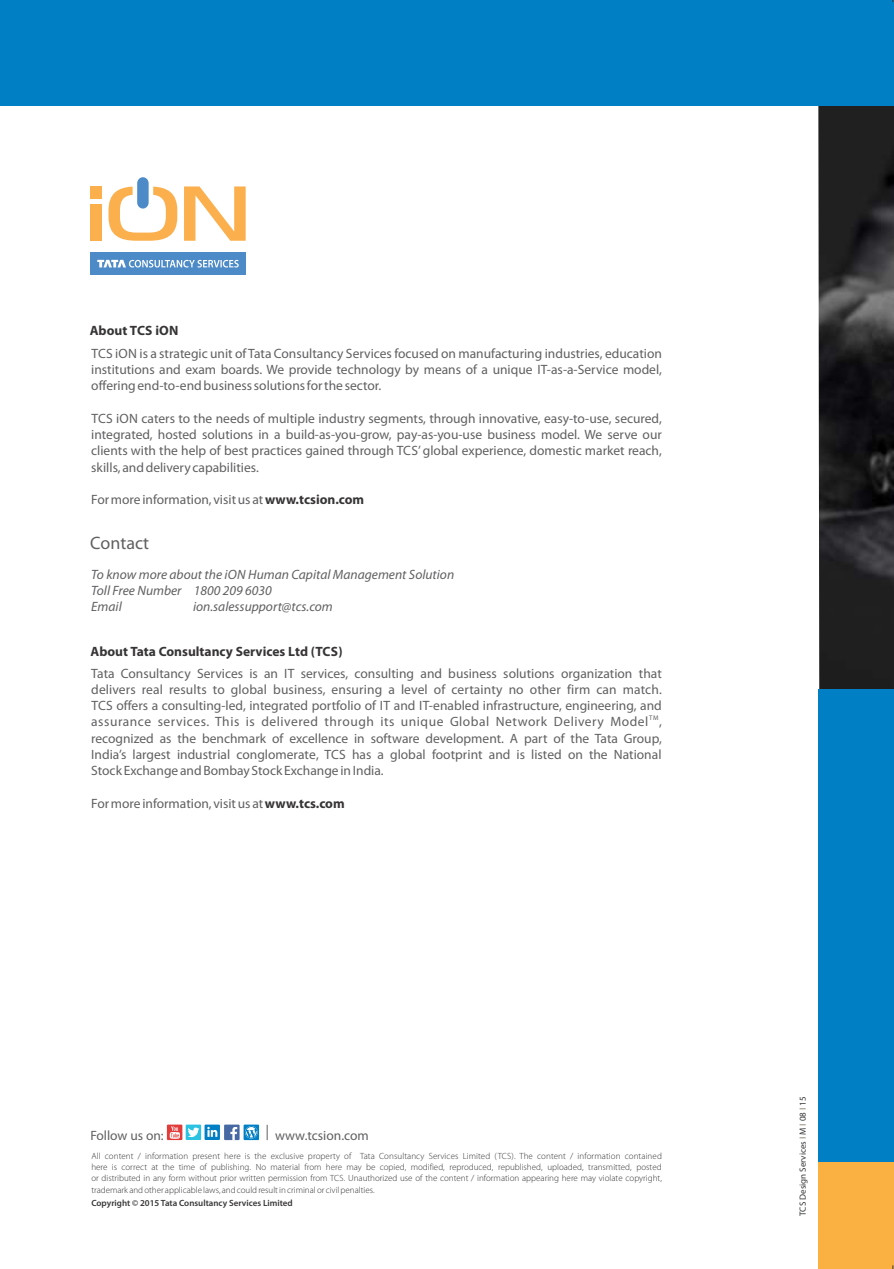
<style>
.page{position:relative;width:894px;height:1269px;background:#fff}
.page>*{position:absolute;margin:0;border:0;box-sizing:border-box;transform-origin:0 0}
.t1{font:18px "Myriad Pro";color:#606062}
.t2{font:13.5px/16.2px "Myriad Pro";color:#606062;text-align:justify}
.t3{font:italic 13.5px/16.2px "Myriad Pro";color:#606062}
.t4{font:700 13.5px "Myriad Pro";color:#373435}
.t5{font:300 9px/11.2px "Myriad Pro";color:#373435;text-align:justify}
.t6{font:600 9px "Myriad Pro";color:#373435}
.t7{font:9px "Myriad Pro";color:#37383a}
.t8{font:700 9px "Myriad Pro";color:#b2aba2}
.t9{font:6.75px "Myriad Pro";color:#606062}
.s1{font-weight:700;color:#373435}
</style>
<div class="page">
<img style="left:818px;top:106px;width:75px;height:583px">
<div style="left:0;top:0;width:893px;height:106px;background:#007fc5"></div>
<div style="left:818px;top:689px;width:75px;height:473px;background:#007fc5"></div>
<div style="left:818px;top:1162px;width:75px;height:107px;background:#fbb141"></div>
<svg style="left:108px;top:187px;width:69px;height:54px"></svg>
<div style="left:137px;top:177px;width:12px;height:31px;background:#4c8bc7;border-radius:6px"></div>
<div style="left:90px;top:204px;width:12px;height:37px;background:#fbaf4d"></div>
<svg style="left:184px;top:186px;width:61px;height:55px"></svg>
<div style="left:90px;top:186px;width:12px;height:13px;background:#fbaf4d"></div>
<div style="left:90px;top:252px;width:155px;height:23px;background:#4c8bc7"></div>
<svg style="left:97px;top:260px;width:142px;height:7px"></svg>
<div style="left:167px;top:1124px;width:15px;height:16px;background:#e13c39"></div>
<svg style="left:170px;top:1126px;width:10px;height:13px"></svg>
<div style="left:186px;top:1124px;width:15px;height:16px;background:#2cc2e2"></div>
<svg style="left:187px;top:1127px;width:12px;height:10px"></svg>
<svg style="left:243px;top:1124px;width:16px;height:16px"></svg>
<svg style="left:245px;top:1126px;width:12px;height:12px"></svg>
<div style="left:204px;top:1124px;width:16px;height:16px;background:#007fc5"></div>
<svg style="left:207px;top:1126px;width:10px;height:10px"></svg>
<div style="left:224px;top:1124px;width:15px;height:16px;background:#4668a3"></div>
<svg style="left:230px;top:1127px;width:7px;height:13px"></svg>
<svg style="left:267px;top:1124px;width:1px;height:16px"></svg>
<p class="t4" style="left:90px;top:325px;width:90px">About TCS iON</p>
<p class="t2" style="left:91px;top:346px;width:572px">TCS iON is a strategic unit of Tata Consultancy Services focused on manufacturing industries, education institutions and exam boards. We provide technology by means of a unique IT-as-a-Service model, offering end-to-end business solutions for the sector.</p>
<p class="t2" style="left:91px;top:411px;width:572px">TCS iON caters to the needs of multiple industry segments, through innovative, easy-to-use, secured, integrated, hosted solutions in a build-as-you-grow, pay-as-you-use business model. We serve our clients with the help of best practices gained through TCS’ global experience, domestic market reach, skills, and delivery capabilities.</p>
<p class="t2" style="left:91px;top:493px;width:274px">For more information, visit us at <span class="s1">www.tcsion.com</span></p>
<h1 class="t1" style="left:90px;top:536px;width:60px">Contact</h1>
<p class="t3" style="left:91px;top:567px;width:364px">To know more about the iON Human Capital Management Solution<br>Toll Free Number 1800 209 6030<br>Email</p>
<p class="t3" style="left:193px;top:600px;width:141px">ion.salessupport@tcs.com</p>
<p class="t4" style="left:91px;top:645px;width:253px">About Tata Consultancy Services Ltd (TCS)</p>
<p class="t2" style="left:91px;top:666px;width:572px">Tata Consultancy Services is an IT services, consulting and business solutions organization that delivers real results to global business, ensuring a level of certainty no other firm can match.<br>TCS offers a consulting-led, integrated portfolio of IT and IT-enabled infrastructure, engineering, and</p>
<p class="t9" style="left:649px;top:714px;width:11px">TM</p>
<p class="t2" style="left:91px;top:715px;width:572px">assurance services. This is delivered through its unique Global Network Delivery Model , recognized as the benchmark of excellence in software development. A part of the Tata Group, India’s largest industrial conglomerate, TCS has a global footprint and is listed on the National Stock Exchange and Bombay Stock Exchange in India.</p>
<p class="t2" style="left:91px;top:796px;width:255px">For more information, visit us at <span class="s1">www.tcs.com</span></p>
<p class="t2" style="left:90px;top:1128px;width:75px">Follow us on:</p>
<p class="t2" style="left:275px;top:1128px;width:95px">www.tcsion.com</p>
<p class="t5" style="left:91px;top:1151px;width:572px">All content / information present here is the exclusive property of Tata Consultancy Services Limited (TCS). The content / information contained here is correct at the time of publishing. No material from here may be copied, modified, reproduced, republished, uploaded, transmitted, posted or distributed in any form without prior written permission from TCS. Unauthorized use of the content / information appearing here may violate copyright, trademark and other applicable laws, and could result in criminal or civil penalties.</p>
<p class="t6" style="left:91px;top:1199px;width:203px">Copyright © 2015 Tata Consultancy Services Limited</p>
<p class="t7" style="left:799px;top:1216px;width:121px;rotate:-90deg">TCS Design Services M 08 15</p>
<p class="t8" style="left:799px;top:1110px;width:4px;rotate:-90deg">I</p>
<p class="t8" style="left:799px;top:1139px;width:18px;rotate:-90deg">I I</p>
</div>
